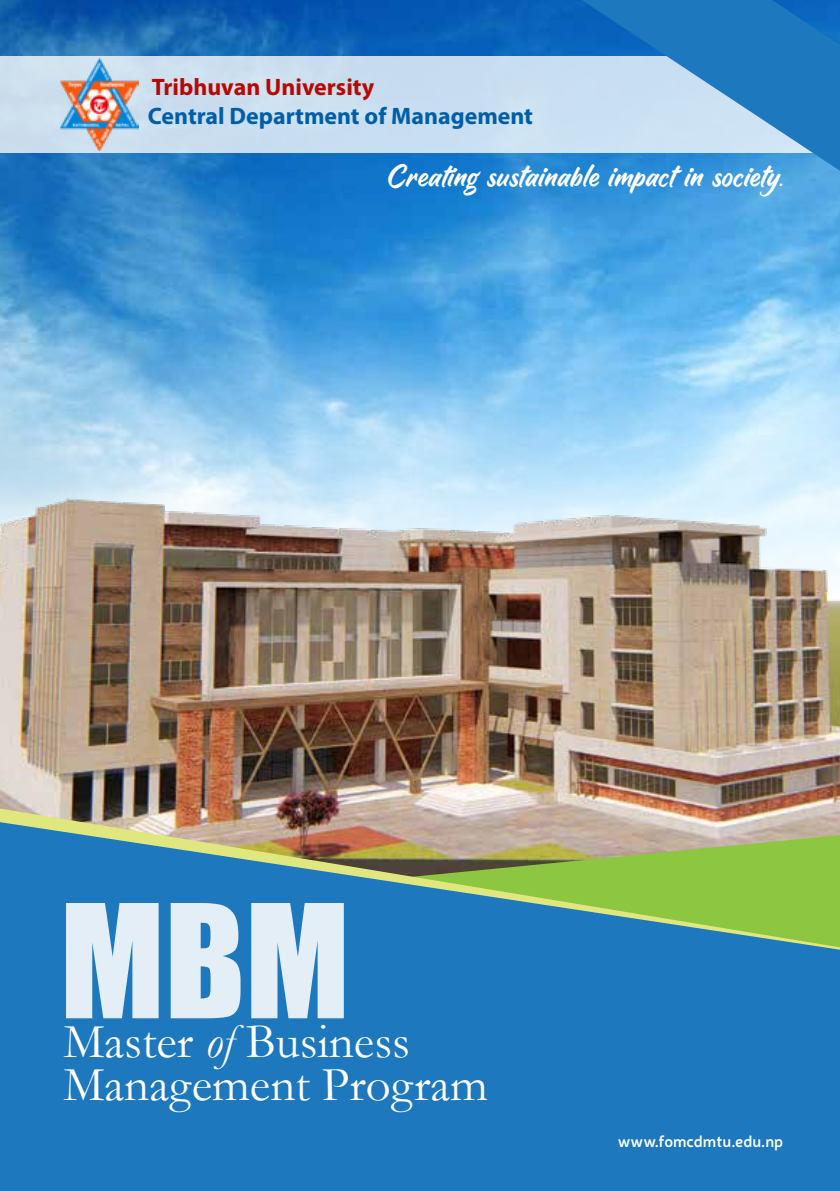
<style>
.page{position:relative;width:840px;height:1191px;background:#fff}
.page>*{position:absolute;margin:0;border:0;box-sizing:border-box;transform-origin:0 0}
.t1{font:145.8px "Impact";color:#fff}
.t2{font:49px/43.2px "Garamond";color:#fff}
.t3{font:29.8px "Billgates";color:#fff}
.t4{font:700 23.8px "Myriad Pro";color:#005ea9}
.t5{font:700 23.8px "Myriad Pro";color:#b60904}
.t6{font:600 16px "Neris";color:#fff}
.s1{font-style:italic}
</style>
<div class="page">
<img style="left:0;top:0;width:839px;height:366px">
<img style="left:0;top:366px;width:839px;height:442px">
<img style="left:0;top:808px;width:839px;height:14px">
<svg style="left:0;top:822px;width:839px;height:369px;background:#3583ae"></svg>
<div style="left:0;top:57px;width:839px;height:96px;background:#cadef0"></div>
<svg style="left:581px;top:0;width:258px;height:171px;fill:#1d78be"></svg>
<img style="left:60px;top:59px;width:78px;height:92px">
<p class="t5" style="left:152px;top:72px;width:224px">Tribhuvan University</p>
<p class="t4" style="left:148px;top:101px;width:386px">Central Department of Management</p>
<p class="t3" style="left:388px;top:158px;width:396px">Creating sustainable impact in society.</p>
<h1 class="t1" style="left:60px;top:848px;width:291px">MBM</h1>
<h2 class="t2" style="left:63px;top:1018px;width:426px">Master <span class="s1">of</span> Business<br>Management Program</h2>
<p class="t6" style="left:617px;top:1130px;width:167px">www.fomcdmtu.edu.np</p>
</div>
